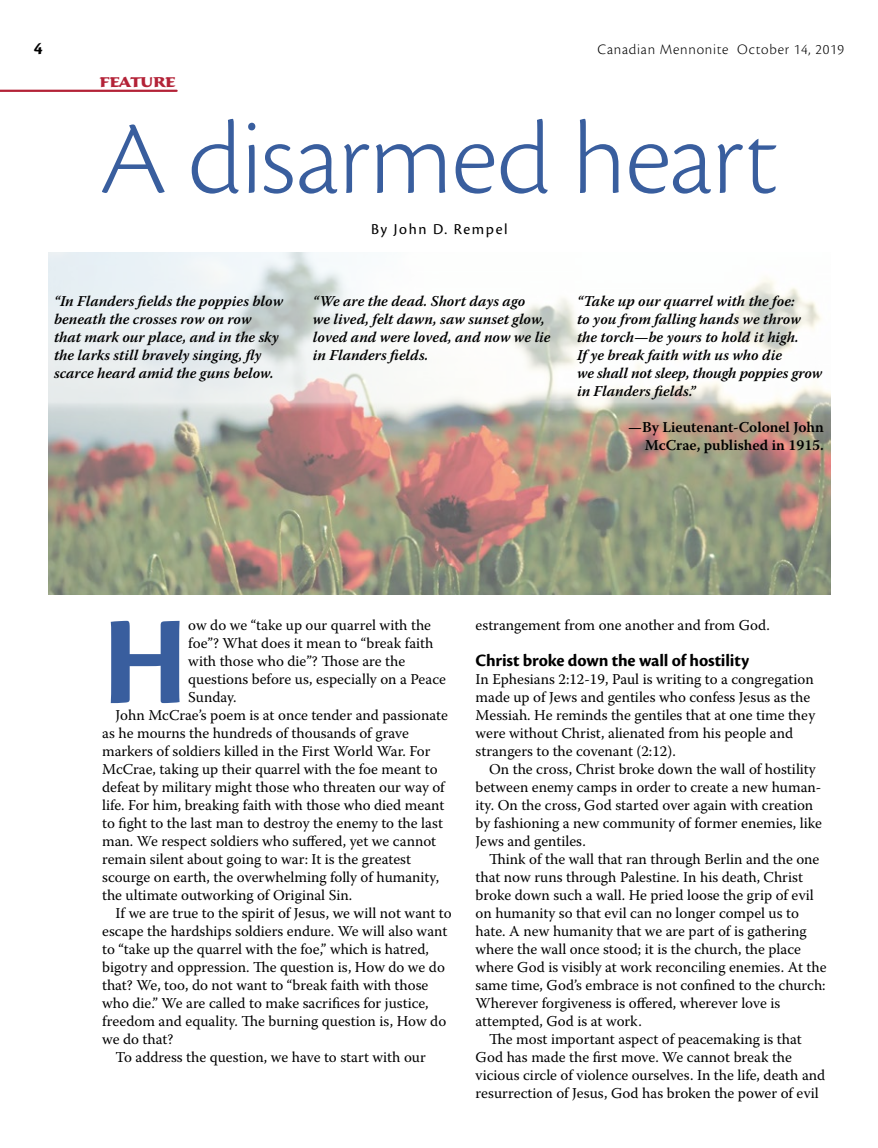
<style>
.page{position:relative;width:878px;height:1148px;background:#fff}
.page>*{position:absolute;margin:0;border:0;box-sizing:border-box;transform-origin:0 0}
.t1{font:700 129.45px "Cronos Pro";color:#395e9e}
.t2{font:300 108px "Cronos Pro";color:#395e9e}
.t3{font:700 21px "Sava Pro";color:#b32237}
.t4{font:700 18px "Cronos Pro";letter-spacing:-.01em;color:#000}
.t5{font:15.75px "Cronos Pro";color:#000}
.t6{font:15px/18px "Warnock Pro";color:#000}
.t7{font:italic 600 15px/18px "Warnock Pro";color:#000}
.t8{font:600 15px/18px "Warnock Pro";color:#000;text-align:right}
.t9{font:300 15px "Cronos Pro";letter-spacing:.05em;color:#000}
</style>
<div class="page">
<hr style="left:0;top:90px;width:177px;height:2px;background:#b32237">
<img style="left:48px;top:414px;width:782px;height:180px">
<svg style="left:48px;top:252px;width:782px;height:162px;fill:#f6f8f7"></svg>
<p class="t4" style="left:34px;top:38px;width:10px">4</p>
<p class="t9" style="left:597px;top:41px;width:248px">Canadian Mennonite October 14, 2019</p>
<h3 class="t3" style="left:100px;top:66px;width:77px">feature</h3>
<h2 class="t2" style="left:100px;top:97px;width:680px">A disarmed heart</h2>
<p class="t5" style="left:371px;top:220px;width:138px">By John D. Rempel</p>
<p class="t7" style="left:54px;top:292px;width:231px">“In Flanders fields the poppies blow beneath the crosses row on row<br>that mark our place, and in the sky the larks still bravely singing, fly scarce heard amid the guns below.</p>
<p class="t7" style="left:313px;top:292px;width:239px">“We are the dead. Short days ago<br>we lived, felt dawn, saw sunset glow, loved and were loved, and now we lie in Flanders fields.</p>
<p class="t7" style="left:577px;top:292px;width:247px">“Take up our quarrel with the foe:<br>to you from falling hands we throw the torch—be yours to hold it high.<br>If ye break faith with us who die<br>we shall not sleep, though poppies grow in Flanders fields.”</p>
<p class="t8" style="left:628px;top:418px;width:197px">—By Lieutenant-Colonel John<br>McCrae, published in 1915.</p>
<h1 class="t1" style="left:102px;top:587px;width:88px">H</h1>
<p class="t6" style="left:188px;top:616px;width:244px">ow do we “take up our quarrel with the</p>
<p class="t6" style="left:188px;top:634px;width:247px">foe”? What does it mean to “break faith</p>
<p class="t6" style="left:188px;top:652px;width:218px">with those who die”? Those are the</p>
<p class="t6" style="left:188px;top:670px;width:259px">questions before us, especially on a Peace</p>
<p class="t6" style="left:188px;top:688px;width:50px">Sunday.</p>
<p class="t6" style="left:116px;top:706px;width:334px">John McCrae’s poem is at once tender and passionate</p>
<p class="t6" style="left:102px;top:724px;width:308px">as he mourns the hundreds of thousands of grave</p>
<p class="t6" style="left:102px;top:742px;width:330px">markers of soldiers killed in the First World War. For</p>
<p class="t6" style="left:102px;top:760px;width:337px">McCrae, taking up their quarrel with the foe meant to</p>
<p class="t6" style="left:102px;top:778px;width:344px">defeat by military might those who threaten our way of</p>
<p class="t6" style="left:102px;top:796px;width:344px">life. For him, breaking faith with those who died meant</p>
<p class="t6" style="left:102px;top:814px;width:342px">to fight to the last man to destroy the enemy to the last</p>
<p class="t6" style="left:102px;top:832px;width:335px">man. We respect soldiers who suffered, yet we cannot</p>
<p class="t6" style="left:102px;top:850px;width:310px">remain silent about going to war: It is the greatest</p>
<p class="t6" style="left:102px;top:868px;width:338px">scourge on earth, the overwhelming folly of humanity,</p>
<p class="t6" style="left:102px;top:886px;width:251px">the ultimate outworking of Original Sin.</p>
<p class="t6" style="left:116px;top:904px;width:337px">If we are true to the spirit of Jesus, we will not want to</p>
<p class="t6" style="left:102px;top:922px;width:347px">escape the hardships soldiers endure. We will also want</p>
<p class="t6" style="left:102px;top:940px;width:328px">to “take up the quarrel with the foe,” which is hatred,</p>
<p class="t6" style="left:102px;top:958px;width:344px">bigotry and oppression. The question is, How do we do</p>
<p class="t6" style="left:102px;top:976px;width:328px">that? We, too, do not want to “break faith with those</p>
<p class="t6" style="left:102px;top:994px;width:328px">who die.” We are called to make sacrifices for justice,</p>
<p class="t6" style="left:102px;top:1012px;width:345px">freedom and equality. The burning question is, How do</p>
<p class="t6" style="left:102px;top:1030px;width:73px">we do that?</p>
<p class="t6" style="left:116px;top:1048px;width:311px">To address the question, we have to start with our</p>
<p class="t6" style="left:475px;top:616px;width:295px">estrangement from one another and from God.</p>
<p class="t4" style="left:475px;top:650px;width:275px">Christ broke down the wall of hostility</p>
<p class="t6" style="left:475px;top:670px;width:341px">In Ephesians 2:12-19, Paul is writing to a congregation made up of Jews and gentiles who confess Jesus as the Messiah. He reminds the gentiles that at one time they were without Christ, alienated from his people and strangers to the covenant (2:12).</p>
<p class="t6" style="left:475px;top:760px;width:348px;text-indent:14px">On the cross, Christ broke down the wall of hostility between enemy camps in order to create a new human&shy;ity. On the cross, God started over again with creation by fashioning a new community of former enemies, like Jews and gentiles.</p>
<p class="t6" style="left:489px;top:850px;width:332px">Think of the wall that ran through Berlin and the one</p>
<p class="t6" style="left:475px;top:868px;width:329px">that now runs through Palestine. In his death, Christ</p>
<p class="t6" style="left:475px;top:886px;width:339px">broke down such a wall. He pried loose the grip of evil</p>
<p class="t6" style="left:475px;top:904px;width:325px">on humanity so that evil can no longer compel us to</p>
<p class="t6" style="left:475px;top:922px;width:333px">hate. A new humanity that we are part of is gathering</p>
<p class="t6" style="left:475px;top:940px;width:327px">where the wall once stood; it is the church, the place</p>
<p class="t6" style="left:475px;top:958px;width:352px">where God is visibly at work reconciling enemies. At the</p>
<p class="t6" style="left:475px;top:976px;width:351px">same time, God’s embrace is not confined to the church:</p>
<p class="t6" style="left:475px;top:994px;width:306px">Wherever forgiveness is offered, wherever love is</p>
<p class="t6" style="left:475px;top:1012px;width:168px">attempted, God is at work.</p>
<p class="t6" style="left:489px;top:1030px;width:314px">The most important aspect of peacemaking is that</p>
<p class="t6" style="left:475px;top:1048px;width:318px">God has made the first move. We cannot break the</p>
<p class="t6" style="left:475px;top:1066px;width:351px">vicious circle of violence ourselves. In the life, death and</p>
<p class="t6" style="left:475px;top:1084px;width:344px">resurrection of Jesus, God has broken the power of evil</p>
</div>
